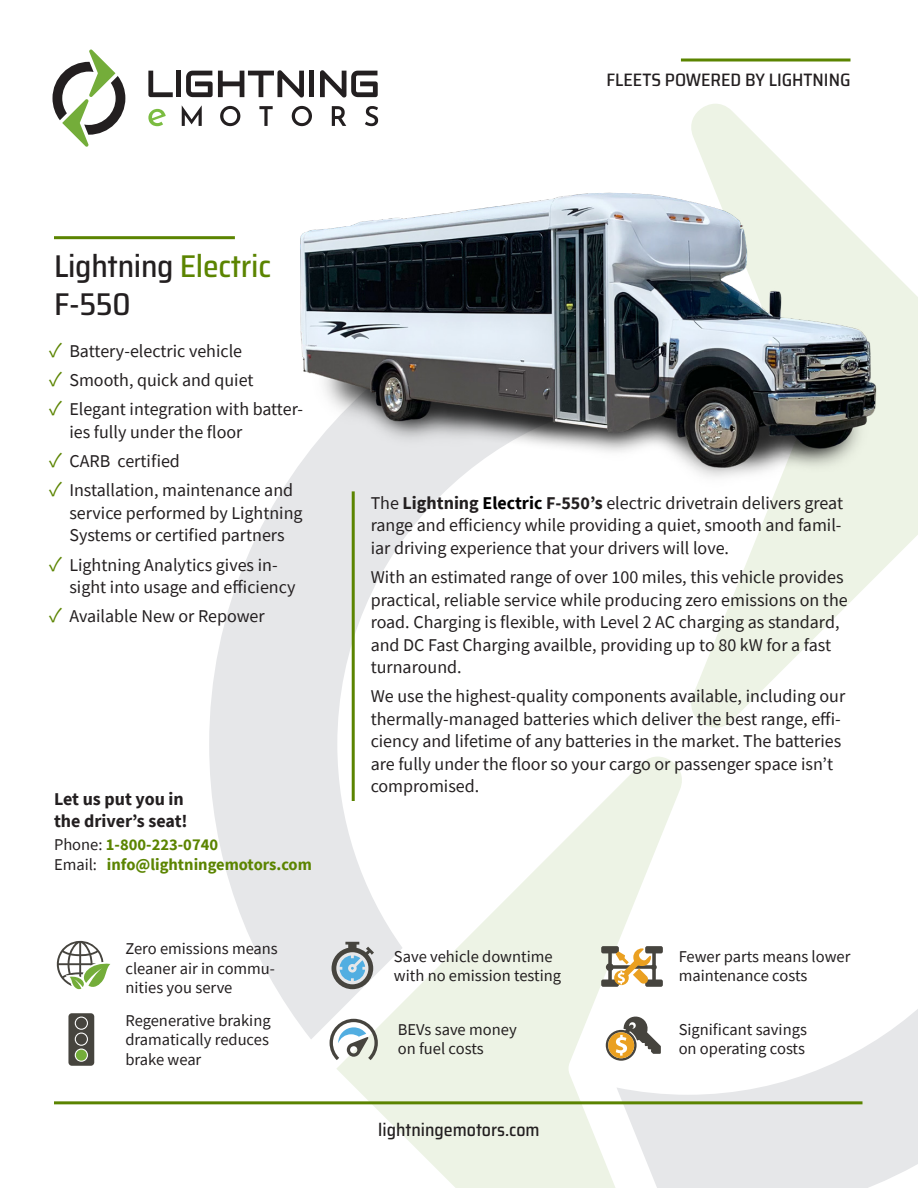
<style>
.page{position:relative;width:918px;height:1188px;background:#fff}
.page>*{position:absolute;margin:0;border:0;box-sizing:border-box;transform-origin:0 0}
.LS_Header_1{font:500 semi-condensed 31.5px/37.8px "Saira";letter-spacing:-.01em;color:#231f20}
.LS_Body_1{font:18px/22.5px "Source Sans Pro";color:#231f20}
.LS_Header_3{font:500 semi-condensed 18px "Saira";color:#231f20}
.t1{font:700 18px/21.6px "Source Sans Pro";color:#231f20}
.LS_Body_1-2{font:16.5px/19.8px "Source Sans Pro";color:#231f20}
.t2{font:700 16.5px/19.8px "Source Sans Pro";color:#5b8400}
.s1{color:#5b8400}
.s2{font-size:21px;color:#5b8400}
.s3{font-weight:400;color:#231f20}
.s4{font-weight:700}
.s5{font-weight:700;color:#000}
</style>
<div class="page">
<svg style="left:685px;top:1009px;width:233px;height:179px;fill:#e6e7e9"></svg>
<svg style="left:209px;top:490px;width:549px;height:550px"></svg>
<svg style="left:688px;top:104px;width:230px;height:624px"></svg>
<svg style="left:336px;top:757px;width:349px;height:431px;fill:#edf3e9"></svg>
<svg style="left:52px;top:50px;width:73px;height:97px"></svg>
<svg style="left:148px;top:109px;width:18px;height:17px"></svg>
<svg style="left:220px;top:106px;width:20px;height:20px"></svg>
<svg style="left:259px;top:106px;width:14px;height:20px"></svg>
<svg style="left:292px;top:106px;width:20px;height:20px"></svg>
<svg style="left:332px;top:106px;width:14px;height:20px"></svg>
<svg style="left:365px;top:106px;width:13px;height:20px"></svg>
<svg style="left:182px;top:105px;width:20px;height:21px"></svg>
<svg style="left:148px;top:71px;width:25px;height:26px"></svg>
<div style="left:176px;top:71px;width:5px;height:26px;background:#231f20"></div>
<svg style="left:186px;top:70px;width:118px;height:28px"></svg>
<hr style="left:310px;top:71px;width:4px;height:26px;background:#231f20">
<svg style="left:320px;top:70px;width:58px;height:28px"></svg>
<hr style="left:54px;top:1101px;width:808px;height:3px;background:#5b8400">
<hr style="left:681px;top:59px;width:169px;height:3px;background:#5b8400">
<hr style="left:54px;top:236px;width:181px;height:3px;background:#5b8400">
<hr style="left:352px;top:491px;width:3px;height:310px;background:#5b8400">
<img style="left:282px;top:166px;width:617px;height:324px">
<svg style="left:330px;top:1019px;width:48px;height:41px"></svg>
<svg style="left:332px;top:942px;width:42px;height:47px;background:#93a6b0"></svg>
<svg style="left:601px;top:946px;width:62px;height:41px"></svg>
<svg style="left:56px;top:941px;width:54px;height:49px"></svg>
<svg style="left:68px;top:1013px;width:26px;height:53px"></svg>
<svg style="left:606px;top:1015px;width:55px;height:46px"></svg>
<p class="LS_Header_3" style="left:606px;top:67px;width:246px">FLEETS POWERED BY LIGHTNING</p>
<p class="LS_Header_1" style="left:54px;top:247px;width:219px">Lightning <span class="s1">Electric<br></span>F-550</p>
<p class="LS_Body_1" style="left:49px;top:340px;width:195px"><span class="s2">✓</span> Battery-electric vehicle</p>
<p class="LS_Body_1" style="left:49px;top:369px;width:206px"><span class="s2">✓</span> Smooth, quick and quiet</p>
<p class="LS_Body_1" style="left:69px;top:398px;width:235px;text-indent:-20px"><span class="s2">✓</span> Elegant integration with batter&shy;ies fully under the floor</p>
<p class="LS_Body_1" style="left:49px;top:450px;width:132px"><span class="s2">✓</span> CARB certified</p>
<p class="LS_Body_1" style="left:69px;top:479px;width:235px;text-indent:-20px"><span class="s2">✓</span> Installation, maintenance and service performed by Lightning<br>Systems or certified partners</p>
<p class="LS_Body_1" style="left:69px;top:553px;width:228px;text-indent:-20px"><span class="s2">✓</span> Lightning Analytics gives in&shy;sight into usage and efficiency</p>
<p class="LS_Body_1" style="left:49px;top:605px;width:217px"><span class="s2">✓</span> Available New or Repower</p>
<p class="t1" style="left:54px;top:788px;width:135px">Let us put you in the driver’s seat!</p>
<p class="t2" style="left:54px;top:835px;width:259px"><span class="s3">Phone:</span> 1-800-223-0740<br><span class="s3">Email:</span> info@lightningemotors.com</p>
<p class="LS_Body_1-2" style="left:125px;top:938px;width:154px">Zero emissions means cleaner air in commu&shy;nities you serve</p>
<p class="LS_Body_1-2" style="left:125px;top:1010px;width:147px;text-align:justify">Regenerative braking dramatically reduces brake wear</p>
<p class="LS_Body_1" style="left:371px;top:492px;width:474px;text-align:justify">The <span class="s4">Lightning</span> <span class="s5">Electric</span> <span class="s4">F-550’s</span> electric drivetrain delivers great range and efficiency while providing a quiet, smooth and famil&shy;iar driving experience that your drivers will love.</p>
<p class="LS_Body_1" style="left:371px;top:566px;width:479px">With an estimated range of over 100 miles, this vehicle provides practical, reliable service while producing zero emissions on the road. Charging is flexible, with Level 2 AC charging as standard, and DC Fast Charging availble, providing up to 80 kW for a fast turnaround.</p>
<p class="LS_Body_1" style="left:371px;top:685px;width:476px">We use the highest-quality components available, including our thermally-managed batteries which deliver the best range, effi&shy;ciency and lifetime of any batteries in the market. The batteries are fully under the floor so your cargo or passenger space isn’t compromised.</p>
<p class="LS_Body_1-2" style="left:394px;top:946px;width:169px">Save vehicle downtime with no emission testing</p>
<p class="LS_Body_1-2" style="left:679px;top:946px;width:173px">Fewer parts means lower maintenance costs</p>
<p class="LS_Body_1-2" style="left:398px;top:1019px;width:120px">BEVs save money on fuel costs</p>
<p class="LS_Header_3" style="left:378px;top:1116px;width:163px">lightningemotors.com</p>
<p class="LS_Body_1-2" style="left:679px;top:1019px;width:130px">Significant savings on operating costs</p>
</div>
